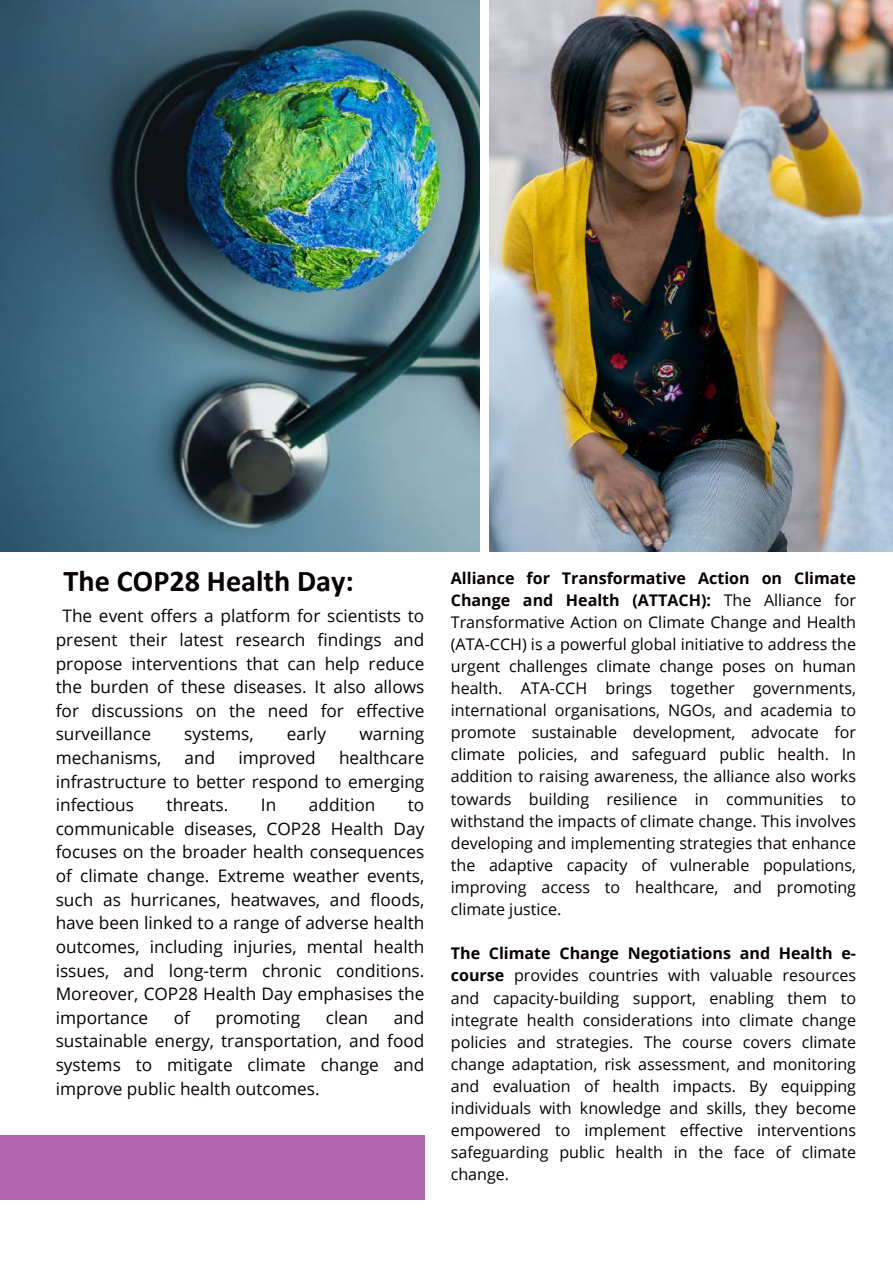
<style>
.page{position:relative;width:893px;height:1264px;background:#fff}
.page>*{position:absolute;margin:0;border:0;box-sizing:border-box;transform-origin:0 0}
.t1{font:700 30.3px "Calibri";color:#070101}
.t2{font:17.25px/23.5px "Open Sans";color:#070101;text-align:justify}
.t3{font:16.05px/22px "Open Sans";color:#070101;text-align:justify}
.s1{font-weight:700}
</style>
<div class="page">
<img style="left:0;top:0;width:479px;height:551px">
<img style="left:490px;top:0;width:402px;height:551px">
<div style="left:0;top:1135px;width:424px;height:64px;background:#b267b1"></div>
<h1 class="t1" style="left:64px;top:568px;width:292px">The COP28 Health Day:</h1>
<p class="t3" style="left:451px;top:566px;width:406px"><span class="s1">Alliance for Transformative Action on Climate Change and Health (ATTACH):</span> The Alliance for Transformative Action on Climate Change and Health (ATA-CCH) is a powerful global initiative to address the urgent challenges climate change poses on human health. ATA-CCH brings together governments, international organisations, NGOs, and academia to promote sustainable development, advocate for climate policies, and safeguard public health. In addition to raising awareness, the alliance also works towards building resilience in communities to withstand the impacts of climate change. This involves developing and implementing strategies that enhance the adaptive capacity of vulnerable populations, improving access to healthcare, and promoting climate justice.</p>
<p class="t3" style="left:451px;top:942px;width:406px"><span class="s1">The Climate Change Negotiations and Health e&shy;course</span> provides countries with valuable resources and capacity-building support, enabling them to integrate health considerations into climate change policies and strategies. The course covers climate change adaptation, risk assessment, and monitoring and evaluation of health impacts. By equipping individuals with knowledge and skills, they become empowered to implement effective interventions safeguarding public health in the face of climate change.</p>
<p class="t2" style="left:56px;top:604px;width:370px;text-indent:7px">The event offers a platform for scientists to present their latest research findings and propose interventions that can help reduce the burden of these diseases. It also allows for discussions on the need for effective surveillance</p>
<p class="t2" style="left:184px;top:722px;width:71px">systems,</p>
<p class="t2" style="left:287px;top:722px;width:41px">early</p>
<p class="t2" style="left:359px;top:722px;width:66px">warning</p>
<p class="t2" style="left:56px;top:745px;width:370px;text-indent:283px">healthcare infrastructure to better respond to emerging infectious</p>
<p class="t2" style="left:56px;top:745px;width:107px">mechanisms,</p>
<p class="t2" style="left:185px;top:745px;width:32px">and</p>
<p class="t2" style="left:238px;top:745px;width:79px">improved</p>
<p class="t2" style="left:166px;top:792px;width:63px">threats.</p>
<p class="t2" style="left:261px;top:792px;width:17px">In</p>
<p class="t2" style="left:309px;top:792px;width:68px">addition</p>
<p class="t2" style="left:56px;top:792px;width:370px;text-indent:352px">to communicable diseases, COP28 Health Day focuses on the broader health consequences of climate change. Extreme weather events, such as hurricanes, heatwaves, and floods, have been linked to a range of adverse health outcomes, including injuries, mental health issues, and long-term chronic conditions.<br>Moreover, COP28 Health Day emphasises the importance</p>
<p class="t2" style="left:174px;top:1005px;width:18px">of</p>
<p class="t2" style="left:215px;top:1005px;width:86px">promoting</p>
<p class="t2" style="left:326px;top:1005px;width:44px">clean</p>
<p class="t2" style="left:56px;top:1005px;width:370px;text-indent:338px">and sustainable energy, transportation, and food systems to mitigate climate change and improve public health outcomes.</p>
</div>
